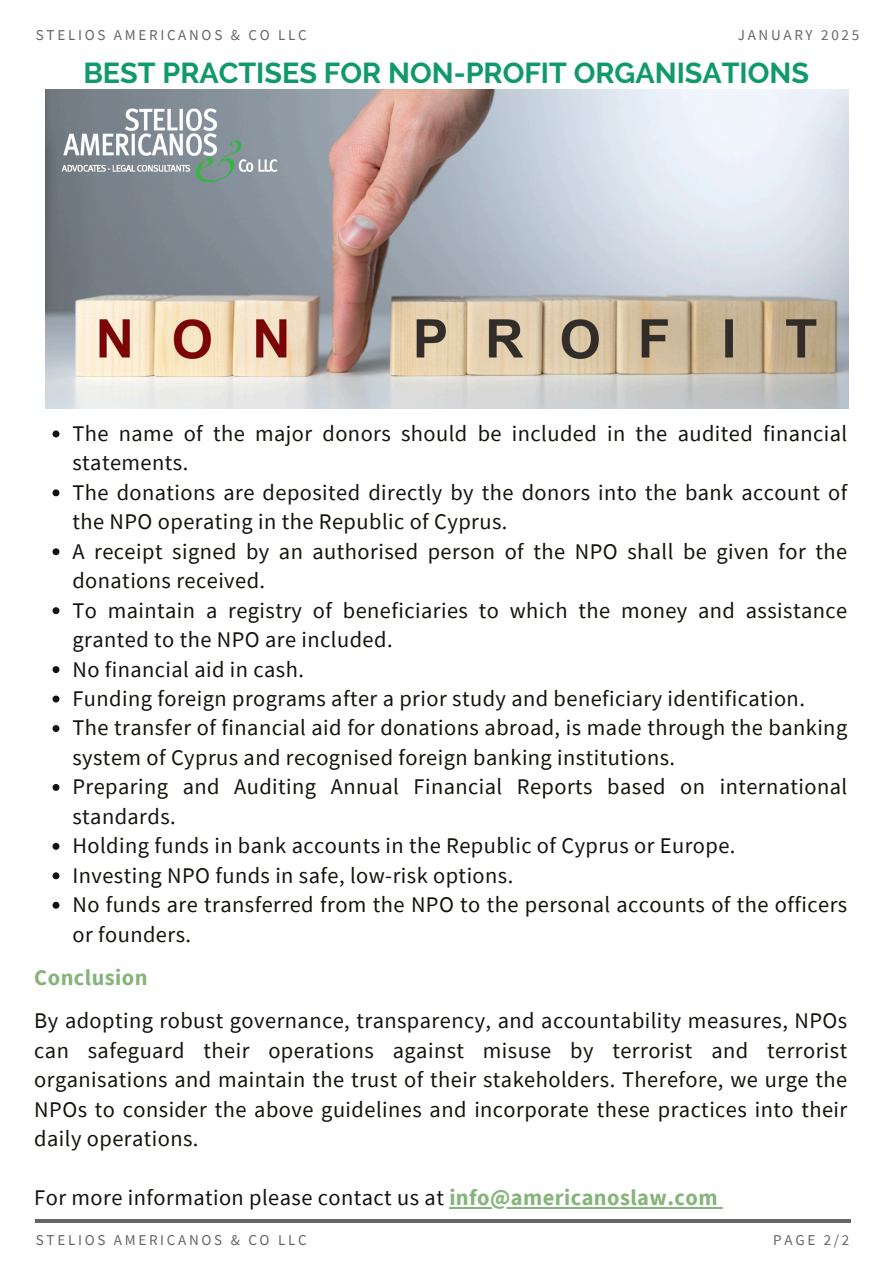
<style>
.page{position:relative;width:894px;height:1264px;background:#fff}
.page>*{position:absolute;margin:0;border:0;box-sizing:border-box;transform-origin:0 0}
.t1{font:700 28.65px "Raleway";color:#10996a}
.t2{font:22.35px/29.4px "Source Sans Pro";letter-spacing:.02em;color:#11150e}
.t3{font:700 22.35px "Source Sans Pro";letter-spacing:.02em;color:#86b47a}
.t4{font:15px "Source Sans Pro";letter-spacing:.18em;color:#666}
.s1{font-weight:700;color:#86b47a}
</style>
<div class="page">
<svg style="left:52px;top:430px;width:7px;height:7px"></svg>
<svg style="left:52px;top:489px;width:7px;height:7px"></svg>
<svg style="left:52px;top:548px;width:7px;height:7px"></svg>
<svg style="left:52px;top:607px;width:7px;height:7px"></svg>
<svg style="left:52px;top:666px;width:7px;height:7px"></svg>
<svg style="left:52px;top:695px;width:7px;height:7px"></svg>
<svg style="left:52px;top:725px;width:7px;height:7px"></svg>
<svg style="left:52px;top:784px;width:7px;height:7px"></svg>
<svg style="left:52px;top:842px;width:7px;height:7px"></svg>
<svg style="left:52px;top:872px;width:7px;height:7px"></svg>
<svg style="left:52px;top:901px;width:7px;height:7px"></svg>
<hr style="left:449px;top:1206px;width:268px;height:2px;background:#86b47a">
<img style="left:45px;top:89px;width:803px;height:320px">
<hr style="left:35px;top:1219px;width:815px;height:3px;background:#666">
<img style="left:45px;top:89px;width:244px;height:140px">
<h3 class="t4" style="left:36px;top:25px;width:272px">STELIOS AMERICANOS &amp; CO LLC</h3>
<h2 class="t4" style="left:737px;top:25px;width:123px">JANUARY 2025</h2>
<p class="t1" style="left:83px;top:56px;width:727px">BEST PRACTISES FOR NON-PROFIT ORGANISATIONS</p>
<p class="t2" style="left:72px;top:418px;width:776px">The name of the major donors should be included in the audited financial statements.</p>
<h1 class="t2" style="left:72px;top:477px;width:776px">The donations are deposited directly by the donors into the bank account of the NPO operating in the Republic of Cyprus.</h1>
<p class="t2" style="left:72px;top:536px;width:776px">Α receipt signed by an authorised person of the NPO shall be given for the donations received.</p>
<p class="t2" style="left:72px;top:595px;width:776px">To maintain a registry of beneficiaries to which the money and assistance granted to the NPO are included.</p>
<p class="t2" style="left:72px;top:654px;width:233px">No financial aid in cash.</p>
<p class="t2" style="left:72px;top:683px;width:733px">Funding foreign programs after a prior study and beneficiary identification.</p>
<p class="t2" style="left:72px;top:712px;width:776px">Τhe transfer of financial aid for donations abroad, is made through the banking system of Cyprus and recognised foreign banking institutions.</p>
<p class="t2" style="left:72px;top:771px;width:776px">Preparing and Auditing Annual Financial Reports based on international standards.</p>
<p class="t2" style="left:72px;top:830px;width:664px">Holding funds in bank accounts in the Republic of Cyprus or Europe.</p>
<p class="t2" style="left:72px;top:860px;width:442px">Investing NPO funds in safe, low-risk options.</p>
<p class="t2" style="left:72px;top:889px;width:776px">No funds are transferred from the NPO to the personal accounts of the officers or founders.</p>
<p class="t3" style="left:34px;top:962px;width:115px">Conclusion</p>
<p class="t2" style="left:34px;top:1005px;width:814px;text-align:justify">By adopting robust governance, transparency, and accountability measures, NPOs can safeguard their operations against misuse by terrorist and terrorist organisations and maintain the trust of their stakeholders. Therefore, we urge the NPOs to consider the above guidelines and incorporate these practices into their daily operations.</p>
<p class="t2" style="left:34px;top:1182px;width:684px">For more information please contact us at <span class="s1">info@americanoslaw.com</span></p>
<h3 class="t4" style="left:36px;top:1230px;width:272px">STELIOS AMERICANOS &amp; CO LLC</h3>
<p class="t4" style="left:773px;top:1230px;width:78px">PAGE 2/2</p>
</div>
